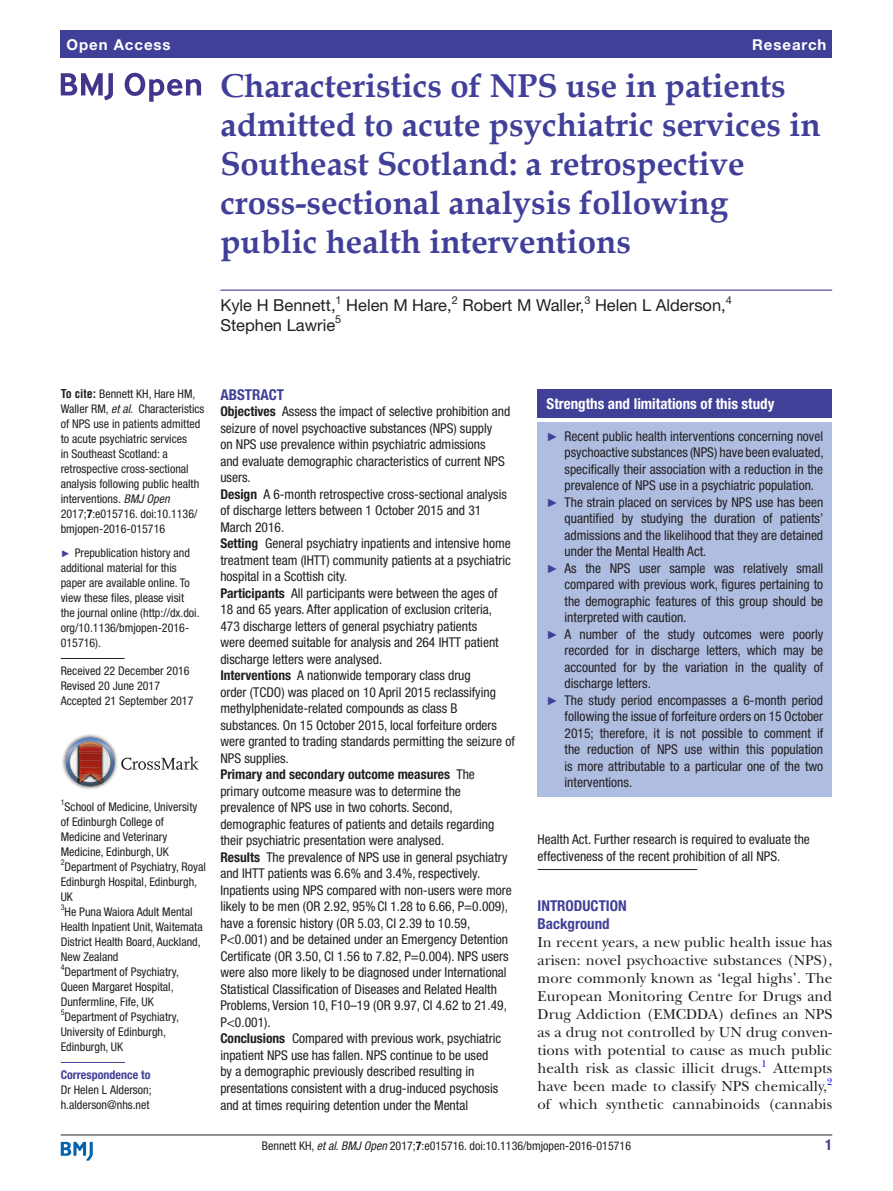
<style>
.page{position:relative;width:893px;height:1191px;background:#fff}
.page>*{position:absolute;margin:0;border:0;box-sizing:border-box;transform-origin:0 0}
.t1{font:700 33px/39px "Book Antiqua";color:#414099}
.t2{font:16.5px "Helvetica Neue LT Std";color:#231f20}
.t3{font:15px/18px "New Baskerville";color:#231f20;text-align:justify}
.t4{font:700 condensed 15px "Helvetica Neue LT Std";color:#fff}
.t5{font:700 condensed 15px/18px "Helvetica Neue LT Std";color:#414099}
.t6{font:700 15px "Helvetica Neue LT Std";letter-spacing:.065em;color:#fff}
.t7{font:condensed 13.5px/16.5px "Helvetica Neue LT Std";color:#231f20}
.t8{font:condensed 12px/15px "Helvetica Neue LT Std";color:#231f20}
.t9{font:700 condensed 12px "Helvetica Neue LT Std";color:#414099}
.t10{font:10.95px "Helvetica Neue LT Std";color:#231f20}
.t11{font:9.9px "New Baskerville";color:#00f}
.t12{font:condensed 7.95px "Helvetica Neue LT Std";color:#231f20}
.s1{font-family:"Helvetica LT Std";font-weight:700}
.s2{font-style:italic}
.s3{font-weight:700}
.s4{font-family:"Arial";font-stretch:normal;font-size:9.75px;color:#414099}
.s5{font-family:"Arial";font-stretch:normal;font-size:12px;color:#414099}
</style>
<div class="page">
<hr style="left:61px;top:1134px;width:771px;height:1px;background:#231f20">
<svg style="left:61px;top:1141px;width:32px;height:19px"></svg>
<div style="left:61px;top:31px;width:771px;height:27px;background:#414099"></div>
<hr style="left:538px;top:869px;width:159px;height:1px;background:#231f20">
<hr style="left:220px;top:289px;width:612px;height:2px;background:#414099">
<hr style="left:61px;top:658px;width:64px;height:1px;background:#231f20">
<hr style="left:61px;top:1062px;width:64px;height:1px;background:#414099">
<svg style="left:61px;top:73px;width:52px;height:27px"></svg>
<svg style="left:125px;top:73px;width:76px;height:29px"></svg>
<img style="left:62px;top:734px;width:55px;height:55px">
<svg style="left:66px;top:737px;width:49px;height:49px;background:#a78588"></svg>
<svg style="left:121px;top:756px;width:78px;height:13px"></svg>
<div style="left:538px;top:389px;width:294px;height:29px;background:#414099"></div>
<div style="left:538px;top:422px;width:294px;height:374px;background:#afbde1"></div>
<p class="t6" style="left:66px;top:35px;width:106px">Open Access</p>
<p class="t6" style="left:752px;top:35px;width:76px">Research</p>
<h1 class="t1" style="left:220px;top:66px;width:602px">Characteristics of NPS use in patients admitted to acute psychiatric services in Southeast Scotland: a retrospective cross-sectional analysis following public health interventions</h1>
<p class="t2" style="left:220px;top:296px;width:117px">Kyle H Bennett,</p>
<p class="t10" style="left:336px;top:293px;width:8px">1</p>
<p class="t2" style="left:346px;top:296px;width:107px">Helen M Hare,</p>
<p class="t10" style="left:452px;top:293px;width:8px">2</p>
<p class="t2" style="left:462px;top:296px;width:123px">Robert M Waller,</p>
<p class="t10" style="left:584px;top:293px;width:8px">3</p>
<p class="t2" style="left:595px;top:296px;width:132px">Helen L Alderson,</p>
<p class="t10" style="left:726px;top:293px;width:8px">4</p>
<p class="t2" style="left:220px;top:315px;width:116px">Stephen Lawrie</p>
<p class="t10" style="left:335px;top:313px;width:8px">5</p>
<p class="t8" style="left:61px;top:386px;width:145px"><span class="s1">To cite:</span> Bennett KH, Hare HM,<br>Waller RM, <span class="s2">et al</span>. Characteristics of NPS use in patients admitted to acute psychiatric services<br>in Southeast Scotland: a retrospective cross-sectional analysis following public health interventions. <span class="s2">BMJ Open<br></span>2017;<span class="s3">7</span>:e015716. doi:10.1136/ bmjopen-2016-015716</p>
<p class="t8" style="left:61px;top:545px;width:140px"><span class="s4">►</span> Prepublication history and additional material for this paper are available online. To view these files, please visit the journal online (http://dx.doi. org/10.1136/bmjopen-2016-<br>015716).</p>
<p class="t8" style="left:61px;top:663px;width:134px">Received 22 December 2016<br>Revised 20 June 2017<br>Accepted 21 September 2017</p>
<p class="t12" style="left:61px;top:798px;width:5px">1</p>
<p class="t8" style="left:61px;top:799px;width:138px;text-indent:4px">School of Medicine, University of Edinburgh College of<br>Medicine and Veterinary<br>Medicine, Edinburgh, UK</p>
<p class="t12" style="left:61px;top:858px;width:5px">2</p>
<p class="t8" style="left:61px;top:859px;width:147px;text-indent:4px">Department of Psychiatry, Royal<br>Edinburgh Hospital, Edinburgh,<br>UK</p>
<p class="t12" style="left:61px;top:903px;width:5px">3</p>
<p class="t8" style="left:61px;top:904px;width:143px;text-indent:4px">He Puna Waiora Adult Mental<br>Health Inpatient Unit, Waitemata<br>District Health Board, Auckland,<br>New Zealand</p>
<p class="t12" style="left:61px;top:963px;width:5px">4</p>
<p class="t8" style="left:61px;top:964px;width:120px;text-indent:4px">Department of Psychiatry,<br>Queen Margaret Hospital,<br>Dunfermline, Fife, UK<br><sup>5</sup>Department of Psychiatry,<br>University of Edinburgh,<br>Edinburgh, UK</p>
<p class="t9" style="left:61px;top:1067px;width:91px">Correspondence to</p>
<p class="t8" style="left:61px;top:1082px;width:92px">Dr Helen L Alderson; h.alderson@nhs.net</p>
<p class="t5" style="left:220px;top:385px;width:65px">Abstract</p>
<p class="t7" style="left:220px;top:403px;width:296px"><span class="s3">Objectives</span> Assess the impact of selective prohibition and seizure of novel psychoactive substances (NPS) supply<br>on NPS use prevalence within psychiatric admissions<br>and evaluate demographic characteristics of current NPS users.<br><span class="s3">Design</span> A 6-month retrospective cross-sectional analysis of discharge letters between 1 October 2015 and 31<br>March 2016.<br><span class="s3">Setting</span> General psychiatry inpatients and intensive home treatment team (IHTT) community patients at a psychiatric hospital in a Scottish city.<br><span class="s3">Participants</span> All participants were between the ages of<br>18 and 65 years. After application of exclusion criteria,<br>473 discharge letters of general psychiatry patients<br>were deemed suitable for analysis and 264 IHTT patient discharge letters were analysed.<br><span class="s3">Interventions</span> A nationwide temporary class drug<br>order (TCDO) was placed on 10 April 2015 reclassifying methylphenidate-related compounds as class B substances. On 15 October 2015, local forfeiture orders were granted to trading standards permitting the seizure of NPS supplies.<br><span class="s3">Primary and secondary outcome measures</span> The primary outcome measure was to determine the prevalence of NPS use in two cohorts. Second, demographic features of patients and details regarding their psychiatric presentation were analysed.<br><span class="s3">Results</span> The prevalence of NPS use in general psychiatry and IHTT patients was 6.6% and 3.4%, respectively.<br>Inpatients using NPS compared with non-users were more likely to be men (OR 2.92, 95%CI 1.28 to 6.66, P=0.009), have a forensic history (OR 5.03, CI 2.39 to 10.59, P&lt;0.001) and be detained under an Emergency Detention Certificate (OR 3.50, CI 1.56 to 7.82, P=0.004). NPS users were also more likely to be diagnosed under International Statistical Classification of Diseases and Related Health Problems, Version 10, F10–19 (OR 9.97, CI 4.62 to 21.49, P&lt;0.001).<br><span class="s3">Conclusions</span> Compared with previous work, psychiatric inpatient NPS use has fallen. NPS continue to be used<br>by a demographic previously described resulting in presentations consistent with a drug-induced psychosis and at times requiring detention under the Mental</p>
<p class="t4" style="left:547px;top:394px;width:229px">Strengths and limitations of this study</p>
<p class="t7" style="left:547px;top:427px;width:278px"><span class="s5">►</span> Recent public health interventions concerning novel</p>
<p class="t7" style="left:565px;top:444px;width:261px">psychoactive substances (NPS) have been evaluated,</p>
<p class="t7" style="left:565px;top:460px;width:260px">specifically their association with a reduction in the</p>
<p class="t7" style="left:565px;top:477px;width:251px">prevalence of NPS use in a psychiatric population.</p>
<p class="t7" style="left:547px;top:493px;width:278px"><span class="s5">►</span> The strain placed on services by NPS use has been</p>
<p class="t7" style="left:565px;top:510px;width:260px">quantified by studying the duration of patients’</p>
<p class="t7" style="left:565px;top:526px;width:260px">admissions and the likelihood that they are detained</p>
<p class="t7" style="left:565px;top:543px;width:143px">under the Mental Health Act.</p>
<p class="t7" style="left:547px;top:559px;width:278px"><span class="s5">►</span> As the NPS user sample was relatively small</p>
<p class="t7" style="left:565px;top:576px;width:260px">compared with previous work, figures pertaining to</p>
<p class="t7" style="left:565px;top:592px;width:260px">the demographic features of this group should be</p>
<p class="t7" style="left:565px;top:609px;width:123px">interpreted with caution.</p>
<p class="t7" style="left:547px;top:625px;width:278px"><span class="s5">►</span> A number of the study outcomes were poorly</p>
<p class="t7" style="left:565px;top:642px;width:260px">recorded for in discharge letters, which may be</p>
<p class="t7" style="left:565px;top:658px;width:260px">accounted for by the variation in the quality of</p>
<p class="t7" style="left:565px;top:675px;width:88px">discharge letters.</p>
<p class="t7" style="left:547px;top:691px;width:278px"><span class="s5">►</span> The study period encompasses a 6-month period</p>
<p class="t7" style="left:565px;top:708px;width:260px">following the issue of forfeiture orders on 15 October</p>
<p class="t7" style="left:565px;top:724px;width:260px">2015; therefore, it is not possible to comment if</p>
<p class="t7" style="left:565px;top:741px;width:260px">the reduction of NPS use within this population</p>
<p class="t7" style="left:565px;top:757px;width:260px">is more attributable to a particular one of the two</p>
<p class="t7" style="left:565px;top:774px;width:69px">interventions.</p>
<p class="t7" style="left:538px;top:831px;width:274px">Health Act. Further research is required to evaluate the effectiveness of the recent prohibition of all NPS.</p>
<p class="t5" style="left:538px;top:896px;width:91px">Introduction<br>Background</p>
<p class="t3" style="left:538px;top:933px;width:296px">In recent years, a new public health issue has arisen: novel psychoactive substances (NPS), more commonly known as ‘legal highs’. The European Monitoring Centre for Drugs and Drug Addiction (EMCDDA) defines an NPS as a drug not controlled by UN drug conven&shy;tions with potential to cause as much public health risk as classic illicit drugs.<sup>1</sup> Attempts have been made to classify NPS chemically,</p>
<p class="t11" style="left:827px;top:1075px;width:7px">2</p>
<p class="t3" style="left:538px;top:1095px;width:296px">of which synthetic cannabinoids (cannabis</p>
<p class="t8" style="left:262px;top:1137px;width:371px">Bennett KH, <span class="s2">et al</span>. <span class="s2">BMJ Open</span> 2017;<span class="s3">7</span>:e015716. doi:10.1136/bmjopen-2016-015716</p>
<p class="t5" style="left:825px;top:1135px;width:9px">1</p>
</div>
